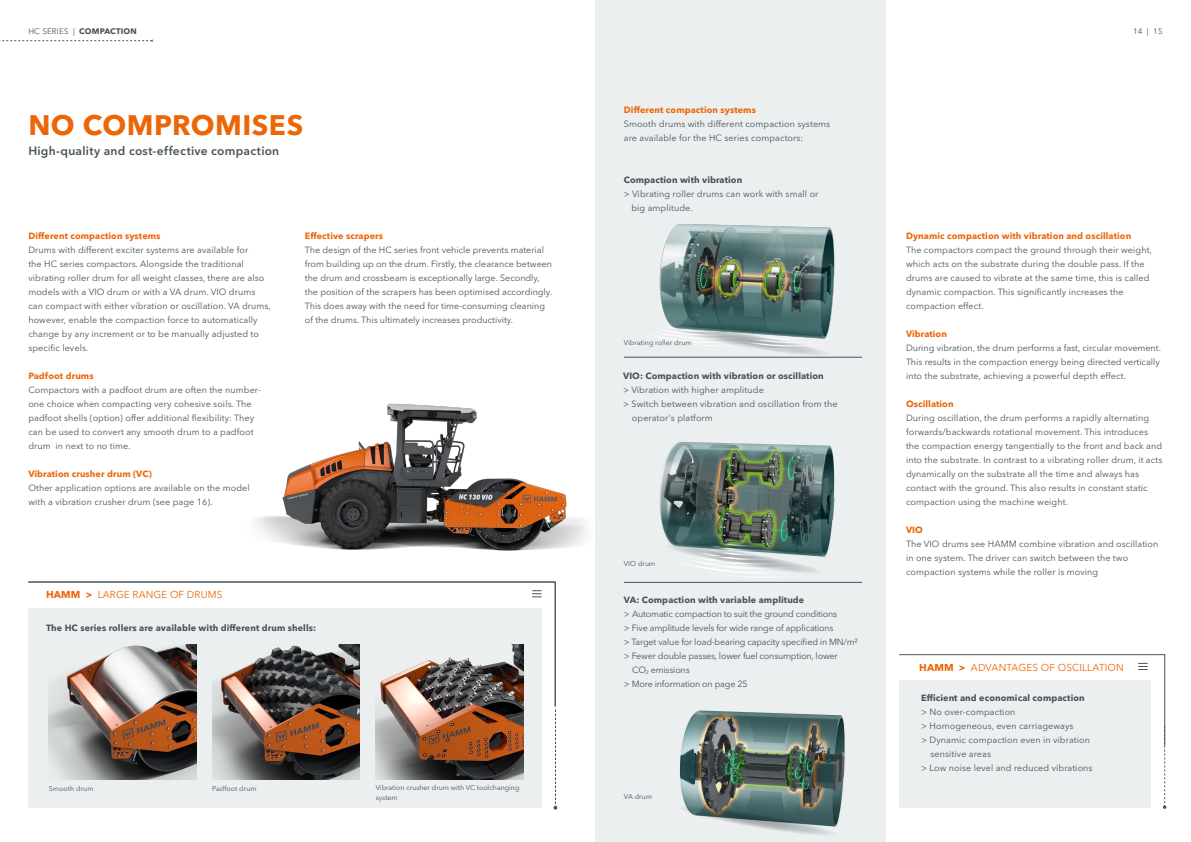
<style>
.page{position:relative;width:1191px;height:842px;background:#fff}
.page>*{position:absolute;margin:0;border:0;box-sizing:border-box;transform-origin:0 0}
.t1{font:700 28px "Avenir Next LT Pro";letter-spacing:.02em;color:#ec6608}
.t2{font:600 12px "Avenir Next LT Pro";letter-spacing:.02em;color:#485358}
.t3{font:10px "Avenir Next LT Pro";letter-spacing:.01em;color:#ec6608}
.t4{font:9px/14px "Avenir Next LT Pro";letter-spacing:.01em;color:#485358}
.t5{font:9px "Avenir Next LT Pro";letter-spacing:-.02em;color:#485358}
.t6{font:700 9px "Avenir Next LT Pro";letter-spacing:.01em;color:#485358}
.t7{font:700 9px "Avenir Next LT Pro";letter-spacing:.01em;color:#ec6608}
.t8{font:700 8px "Avenir Next LT Pro";letter-spacing:.02em;color:#485358}
.t9{font:8px "Avenir Next LT Pro";color:#485358}
.t10{font:7px/10px "Avenir Next LT Pro";color:#485358}
.s1{font-weight:400}
.s2{font-weight:700}
</style>
<div class="page">
<div style="left:595px;top:0;width:291px;height:842px;background:#eceff0"></div>
<img style="left:256px;top:403px;width:331px;height:148px">
<div style="left:28px;top:608px;width:513px;height:199px;background:#eceff0"></div>
<svg style="left:28px;top:581px;width:528px;height:126px"></svg>
<svg style="left:532px;top:590px;width:9px;height:8px"></svg>
<svg style="left:49px;top:644px;width:147px;height:136px"></svg>
<svg style="left:212px;top:644px;width:148px;height:136px;background:#77665c"></svg>
<img style="left:376px;top:644px;width:147px;height:136px">
<svg style="left:0;top:40px;width:153px;height:2px"></svg>
<svg style="left:554px;top:710px;width:3px;height:99px"></svg>
<hr style="left:624px;top:357px;width:238px;height:1px;background:#485358">
<hr style="left:624px;top:582px;width:238px;height:1px;background:#485358">
<img style="left:679px;top:710px;width:166px;height:107px">
<svg style="left:679px;top:804px;width:160px;height:31px"></svg>
<img style="left:659px;top:442px;width:176px;height:114px">
<img style="left:663px;top:532px;width:162px;height:46px">
<svg style="left:634px;top:351px;width:219px;height:7px"></svg>
<img style="left:656px;top:224px;width:179px;height:127px">
<svg style="left:899px;top:654px;width:267px;height:155px"></svg>
<p class="t8" style="left:28px;top:27px;width:110px"><span class="s1">HC SERIES |</span> COMPACTION</p>
<h1 class="t1" style="left:28px;top:108px;width:276px">NO COMPROMISES</h1>
<h2 class="t2" style="left:28px;top:143px;width:252px">High-quality and cost-effective compaction</h2>
<p class="t7" style="left:28px;top:230px;width:134px">Different compaction systems</p>
<p class="t4" style="left:28px;top:243px;width:244px">Drums with different exciter systems are available for<br>the HC series compactors. Alongside the traditional vibrating roller drum for all weight classes, there are also models with a VIO drum or with a VA drum. VIO drums can compact with either vibration or oscillation. VA drums, however, enable the compaction force to automatically change by any increment or to be manually adjusted to specific levels.</p>
<p class="t7" style="left:28px;top:370px;width:67px">Padfoot drums</p>
<p class="t4" style="left:28px;top:383px;width:234px">Compactors with a padfoot drum are often the number&shy;one choice when compacting very cohesive soils. The padfoot shells (option) offer additional flexibility: They can be used to convert any smooth drum to a padfoot drum in next to no time.</p>
<p class="t7" style="left:28px;top:468px;width:125px">Vibration crusher drum (VC)</p>
<p class="t4" style="left:28px;top:481px;width:223px">Other application options are available on the model with a vibration crusher drum (see page 16).</p>
<p class="t7" style="left:305px;top:230px;width:80px">Effective scrapers</p>
<p class="t4" style="left:305px;top:243px;width:249px">The design of the HC series front vehicle prevents material from building up on the drum. Firstly, the clearance between the drum and crossbeam is exceptionally large. Secondly, the position of the scrapers has been optimised accordingly.<br>This does away with the need for time-consuming cleaning of the drums. This ultimately increases productivity.</p>
<p class="t3" style="left:46px;top:588px;width:178px"><span class="s2">HAMM &gt;</span> LARGE RANGE OF DRUMS</p>
<p class="t6" style="left:46px;top:622px;width:271px">The HC series rollers are available with different drum shells:</p>
<p class="t7" style="left:624px;top:104px;width:134px">Different compaction systems</p>
<p class="t4" style="left:624px;top:117px;width:208px">Smooth drums with different compaction systems are available for the HC series compactors:</p>
<p class="t6" style="left:624px;top:174px;width:120px">Compaction with vibration</p>
<p class="t4" style="left:631px;top:187px;width:189px;text-indent:-8px">&gt; Vibrating roller drums can work with small or big amplitude.</p>
<p class="t10" style="left:624px;top:337px;width:69px">Vibrating roller drum</p>
<p class="t6" style="left:623px;top:370px;width:202px">VIO: Compaction with vibration or oscillation</p>
<p class="t4" style="left:623px;top:383px;width:142px">&gt; Vibration with higher amplitude</p>
<p class="t4" style="left:623px;top:397px;width:216px">&gt; Switch between vibration and oscillation from the</p>
<p class="t4" style="left:632px;top:411px;width:82px">operator's platform</p>
<p class="t10" style="left:624px;top:558px;width:33px">VIO drum</p>
<p class="t6" style="left:624px;top:594px;width:182px">VA: Compaction with variable amplitude</p>
<p class="t5" style="left:624px;top:608px;width:215px">&gt; Automatic compaction to suit the ground conditions</p>
<p class="t5" style="left:624px;top:622px;width:211px">&gt; Five amplitude levels for wide range of applications</p>
<p class="t5" style="left:624px;top:636px;width:235px">&gt; Target value for load-bearing capacity specified in MN/m²</p>
<p class="t5" style="left:624px;top:650px;width:215px">&gt; Fewer double passes, lower fuel consumption, lower</p>
<p class="t5" style="left:632px;top:664px;width:59px">CO<sub>2</sub> emissions</p>
<p class="t5" style="left:624px;top:678px;width:125px">&gt; More information on page 25</p>
<p class="t10" style="left:49px;top:783px;width:44px">Rouleau lisse</p>
<p class="t10" style="left:212px;top:783px;width:84px">Rouleau à pieds dameurs</p>
<p class="t10" style="left:376px;top:783px;width:133px">Cylindre de concassage VC avec système</p>
<p class="t10" style="left:49px;top:783px;width:46px">Smooth drum</p>
<p class="t10" style="left:212px;top:783px;width:46px">Padfoot drum</p>
<p class="t10" style="left:376px;top:783px;width:145px">Vibration crusher drum with VC toolchanging system</p>
<p class="t10" style="left:624px;top:791px;width:30px">VA drum</p>
<p class="t9" style="left:1133px;top:27px;width:31px">14 | 15</p>
<p class="t7" style="left:906px;top:230px;width:227px">Dynamic compaction with vibration and oscillation</p>
<p class="t4" style="left:906px;top:243px;width:247px">The compactors compact the ground through their weight, which acts on the substrate during the double pass. If the drums are caused to vibrate at the same time, this is called dynamic compaction. This significantly increases the compaction effect.</p>
<p class="t7" style="left:906px;top:328px;width:42px">Vibration</p>
<p class="t4" style="left:906px;top:341px;width:256px">During vibration, the drum performs a fast, circular movement.<br>This results in the compaction energy being directed vertically into the substrate, achieving a powerful depth effect.</p>
<p class="t7" style="left:906px;top:398px;width:49px">Oscillation</p>
<p class="t4" style="left:906px;top:411px;width:258px">During oscillation, the drum performs a rapidly alternating forwards/backwards rotational movement. This introduces the compaction energy tangentially to the front and back and into the substrate. In contrast to a vibrating roller drum, it acts dynamically on the substrate all the time and always has contact with the ground. This also results in constant static compaction using the machine weight.</p>
<p class="t7" style="left:906px;top:524px;width:18px">VIO</p>
<p class="t4" style="left:906px;top:537px;width:254px">The VIO drums see HAMM combine vibration and oscillation in one system. The driver can switch between the two compaction systems while the roller is moving</p>
<p class="t3" style="left:919px;top:661px;width:206px"><span class="s2">HAMM &gt;</span> ADVANTAGES OF OSCILLATION</p>
<p class="t6" style="left:921px;top:692px;width:165px">Efficient and economical compaction</p>
<p class="t4" style="left:921px;top:705px;width:96px">&gt; No over-compaction</p>
<p class="t4" style="left:921px;top:719px;width:154px">&gt; Homogeneous, even carriageways</p>
<p class="t4" style="left:921px;top:733px;width:170px">&gt; Dynamic compaction even in vibration</p>
<p class="t4" style="left:930px;top:747px;width:62px">sensitive areas</p>
<p class="t4" style="left:921px;top:761px;width:173px">&gt; Low noise level and reduced vibrations</p>
</div>
